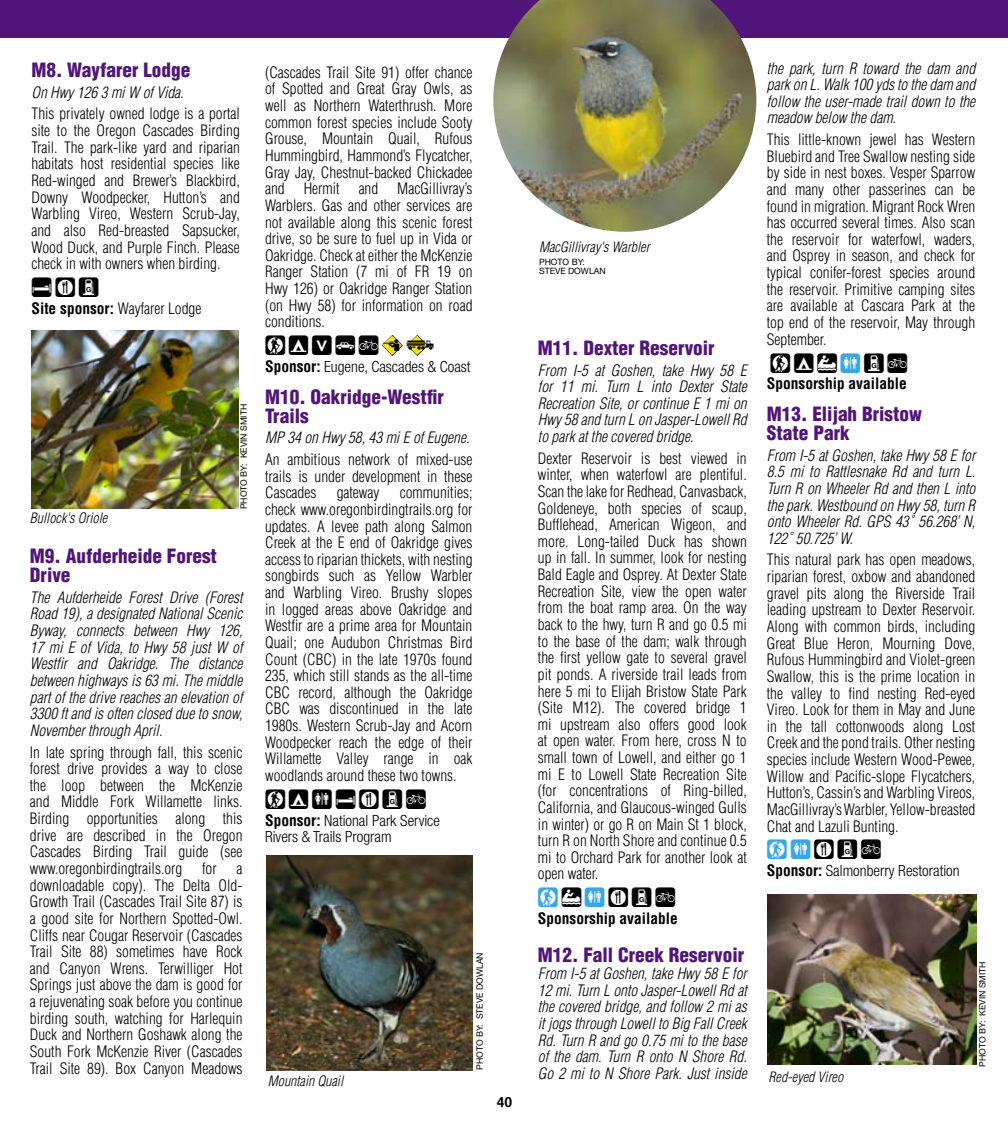
<style>
.page{position:relative;width:1008px;height:1134px;background:#fff}
.page>*{position:absolute;margin:0;border:0;box-sizing:border-box;transform-origin:0 0}
.t1{font:24.5px "Birdfont 3";letter-spacing:.12em;color:#000}
.t2{font:900 condensed 19.25px/19.2px "Helvetica";color:#511478}
.t3{font:300 condensed 15.4px/16.6px "Helvetica";color:#000;text-align:justify}
.t4{font:italic 300 condensed 15.4px/16.6px "Helvetica";color:#000;text-align:justify}
.t5{font:300 condensed 15.4px/16.6px "Helvetica Neue";color:#000}
.t6{font:700 condensed 15.4px "Helvetica";color:#000}
.t7{font:italic 300 condensed 14px "Helvetica";color:#000}
.t8{font:italic 300 condensed 14px "Helvetica";letter-spacing:-.055em;color:#000}
.t9{font:700 14px "Helvetica";color:#000}
.t10{font:8.75px/9.6px "Helvetica Neue";color:#000}
.s1{font-weight:700}
.s2{color:#f1e21a}
.s3{font-family:"Helvetica";font-weight:700}
.s4{color:#36a7e9}
</style>
<div class="page">
<div style="left:0;top:0;width:1008px;height:37px;background:#511478"></div>
<svg style="left:382px;top:335px;width:46px;height:21px"></svg>
<img style="left:32px;top:330px;width:207px;height:179px">
<img style="left:266px;top:856px;width:206px;height:215px">
<img style="left:767px;top:894px;width:210px;height:171px">
<img style="left:493px;top:0;width:263px;height:232px">
<p class="t2" style="left:32px;top:60px;width:160px">M8. Wayfarer Lodge</p>
<p class="t4" style="left:32px;top:84px;width:154px">On Hwy 126 3 mi W of Vida.</p>
<p class="t3" style="left:32px;top:105px;width:210px">This privately owned lodge is a portal site to the Oregon Cascades Birding Trail. The park-like yard and riparian habitats host residential species like Red-winged and Brewer’s Blackbird, Downy Woodpecker, Hutton’s and Warbling Vireo, Western Scrub-Jay, and also Red-breasted Sapsucker, Wood Duck, and Purple Finch. Please check in with owners when birding.</p>
<h1 class="t1" style="left:32px;top:274px;width:69px">EFG</h1>
<p class="t3" style="left:32px;top:300px;width:171px"><span class="s1">Site sponsor:</span> Wayfarer Lodge</p>
<p class="t7" style="left:30px;top:510px;width:80px">Bullock's Oriole</p>
<p class="t10" style="left:239px;top:509px;width:106px;rotate:-90deg">PHOTO BY: KEVIN SMITH</p>
<p class="t2" style="left:30px;top:546px;width:189px">M9. Aufderheide Forest<br>Drive</p>
<p class="t4" style="left:30px;top:589px;width:215px">The Aufderheide Forest Drive (Forest Road 19), a designated National Scenic Byway, connects between Hwy 126, 17 mi E of Vida, to Hwy 58 just W of Westfir and Oakridge. The distance between highways is 63 mi. The middle part of the drive reaches an elevation of 3300 ft and is often closed due to snow, November through April.</p>
<p class="t3" style="left:30px;top:744px;width:214px">In late spring through fall, this scenic forest drive provides a way to close the loop between the McKenzie and Middle Fork Willamette links.<br>Birding opportunities along this drive are described in the Oregon Cascades Birding Trail guide (see www.oregonbirdingtrails.org</p>
<p class="t3" style="left:202px;top:860px;width:16px">for</p>
<p class="t3" style="left:30px;top:860px;width:214px;text-indent:207px">a downloadable copy). The Delta Old-Growth Trail (Cascades Trail Site 87) is a good site for Northern Spotted-Owl.<br>Cliffs near Cougar Reservoir (Cascades Trail Site 88) sometimes have Rock and Canyon Wrens. Terwilliger Hot Springs just above the dam is good for a rejuvenating soak before you continue birding south, watching for Harlequin Duck and Northern Goshawk along the South Fork McKenzie River (Cascades Trail Site 89). Box Canyon Meadows</p>
<p class="t3" style="left:265px;top:64px;width:209px">(Cascades Trail Site 91) offer chance of Spotted and Great Gray Owls, as well as Northern Waterthrush. More common forest species include Sooty Grouse, Mountain Quail, Rufous Hummingbird, Hammond’s Flycatcher, Gray Jay, Chestnut-backed Chickadee and Hermit and MacGillivray’s Warblers. Gas and other services are not available along this scenic forest drive, so be sure to fuel up in Vida or Oakridge. Check at either the McKenzie Ranger Station (7 mi of FR 19 on Hwy 126) or Oakridge Ranger Station (on Hwy 58) for information on road conditions.</p>
<h1 class="t1" style="left:265px;top:332px;width:171px">ABVKON<span class="s2">S</span> T<span class="s2">S</span></h1>
<p class="t5" style="left:265px;top:358px;width:207px"><span class="s3">Sponsor:</span> Eugene, Cascades &amp; Coast</p>
<p class="t2" style="left:265px;top:387px;width:180px">M10. Oakridge-Westfir<br>Trails</p>
<p class="t4" style="left:265px;top:429px;width:206px">MP 34 on Hwy 58, 43 mi E of Eugene.</p>
<p class="t3" style="left:265px;top:451px;width:209px">An ambitious network of mixed-use trails is under development in these Cascades</p>
<p class="t3" style="left:265px;top:484px;width:209px;text-indent:135px">communities; check www.oregonbirdingtrails.org for updates. A levee path along Salmon Creek at the E end of Oakridge gives access to riparian thickets, with nesting songbirds such as Yellow Warbler and Warbling Vireo. Brushy slopes in logged areas above Oakridge and Westfir are a prime area for Mountain Quail; one Audubon Christmas Bird Count (CBC) in the late 1970s found 235, which still stands as the all-time CBC record, although the Oakridge CBC was discontinued in the late 1980s. Western Scrub-Jay and Acorn Woodpecker reach the edge of their Willamette Valley range in oak woodlands around these two towns.</p>
<h1 class="t1" style="left:265px;top:786px;width:163px">ABCEFGO</h1>
<p class="t5" style="left:265px;top:812px;width:177px"><span class="s3">Sponsor:</span> National Park Service<br>Rivers &amp; Trails Program</p>
<p class="t3" style="left:337px;top:484px;width:44px">gateway</p>
<p class="t7" style="left:268px;top:1072px;width:77px">Mountain Quail</p>
<p class="t10" style="left:475px;top:1070px;width:119px;rotate:-90deg">PHOTO BY: STEVE DOWLAN</p>
<p class="t9" style="left:497px;top:1090px;width:17px">40</p>
<p class="t7" style="left:539px;top:239px;width:114px">MacGillivray's Warbler</p>
<p class="t10" style="left:539px;top:257px;width:68px">PHOTO BY:<br>STEVE DOWLAN</p>
<p class="t2" style="left:538px;top:338px;width:178px">M11. Dexter Reservoir</p>
<p class="t4" style="left:538px;top:362px;width:212px">From I-5 at Goshen, take Hwy 58 E for 11 mi. Turn L into Dexter State Recreation Site, or continue E 1 mi on Hwy 58 and turn L on Jasper-Lowell Rd to park at the covered bridge.</p>
<p class="t3" style="left:538px;top:450px;width:210px">Dexter Reservoir is best viewed in winter, when waterfowl are plentiful.<br>Scan the lake for Redhead, Canvasback, Goldeneye, both species of scaup, Bufflehead, American Wigeon, and more. Long-tailed Duck has shown up in fall. In summer, look for nesting Bald Eagle and Osprey. At Dexter State Recreation Site, view the open water from the boat ramp area. On the way back to the hwy, turn R and go 0.5 mi to the base of the dam; walk through the first yellow gate to several gravel pit ponds. A riverside trail leads from here 5 mi to Elijah Bristow State Park (Site M12). The covered bridge 1 mi upstream also offers good look at open water. From here, cross N to small town of Lowell, and either go 1 mi E to Lowell State Recreation Site (for concentrations of Ring-billed, California, and Glaucous-winged Gulls in winter) or go R on Main St 1 block, turn R on North Shore and continue 0.5 mi to Orchard Park for another look at open water.</p>
<h1 class="t1" style="left:538px;top:885px;width:139px"><span class="s4">A</span>R<span class="s4">C</span>FGO</h1>
<p class="t6" style="left:538px;top:909px;width:141px">Sponsorship available</p>
<p class="t2" style="left:538px;top:945px;width:208px">M12. Fall Creek Reservoir</p>
<p class="t4" style="left:538px;top:965px;width:212px">From I-5 at Goshen, take Hwy 58 E for 12 mi. Turn L onto Jasper-Lowell Rd at the covered bridge, and follow 2 mi as it jogs through Lowell to Big Fall Creek Rd. Turn R and go 0.75 mi to the base of the dam. Turn R onto N Shore Rd.<br>Go 2 mi to N Shore Park. Just inside</p>
<p class="t4" style="left:767px;top:60px;width:211px">the park, turn R toward the dam and park on L. Walk 100 yds to the dam and follow the user-made trail down to the meadow below the dam.</p>
<p class="t3" style="left:767px;top:131px;width:210px">This little-known jewel has Western Bluebird and Tree Swallow nesting side by side in nest boxes. Vesper Sparrow and many other passerines can be found in migration. Migrant Rock Wren has occurred several times. Also scan the reservoir for waterfowl, waders, and Osprey in season, and check for typical conifer-forest species around the reservoir. Primitive camping sites are available at Cascara Park at the top end of the reservoir, May through September.</p>
<h1 class="t1" style="left:770px;top:350px;width:139px">ABR<span class="s4">C</span>GO</h1>
<p class="t6" style="left:767px;top:374px;width:141px">Sponsorship available</p>
<p class="t2" style="left:767px;top:404px;width:157px">M13. Elijah Bristow<br>State Park</p>
<p class="t4" style="left:767px;top:447px;width:211px">From I-5 at Goshen, take Hwy 58 E for 8.5 mi to Rattlesnake Rd and turn L.<br>Turn R on Wheeler Rd and then L into the park. Westbound on Hwy 58, turn R onto Wheeler Rd. GPS 43˚ 56.268’ N, 122˚ 50.725’ W.</p>
<p class="t3" style="left:767px;top:551px;width:210px">This natural park has open meadows, riparian forest, oxbow and abandoned gravel pits along the Riverside Trail leading upstream to Dexter Reservoir.<br>Along with common birds, including Great Blue Heron, Mourning Dove, Rufous Hummingbird and Violet-green Swallow, this is the prime location in the valley to find nesting Red-eyed Vireo. Look for them in May and June in the tall cottonwoods along Lost Creek and the pond trails. Other nesting species include Western Wood-Pewee, Willow and Pacific-slope Flycatchers, Hutton’s, Cassin’s and Warbling Vireos, MacGillivray’s Warbler, Yellow-breasted Chat and Lazuli Bunting.</p>
<h1 class="t1" style="left:767px;top:837px;width:116px"><span class="s4">AC</span>FGO</h1>
<p class="t5" style="left:767px;top:862px;width:194px"><span class="s3">Sponsor:</span> Salmonberry Restoration</p>
<p class="t8" style="left:769px;top:1069px;width:77px">Red-eyed Vireo</p>
<p class="t10" style="left:977px;top:1067px;width:106px;rotate:-90deg">PHOTO BY: KEVIN SMITH</p>
</div>
